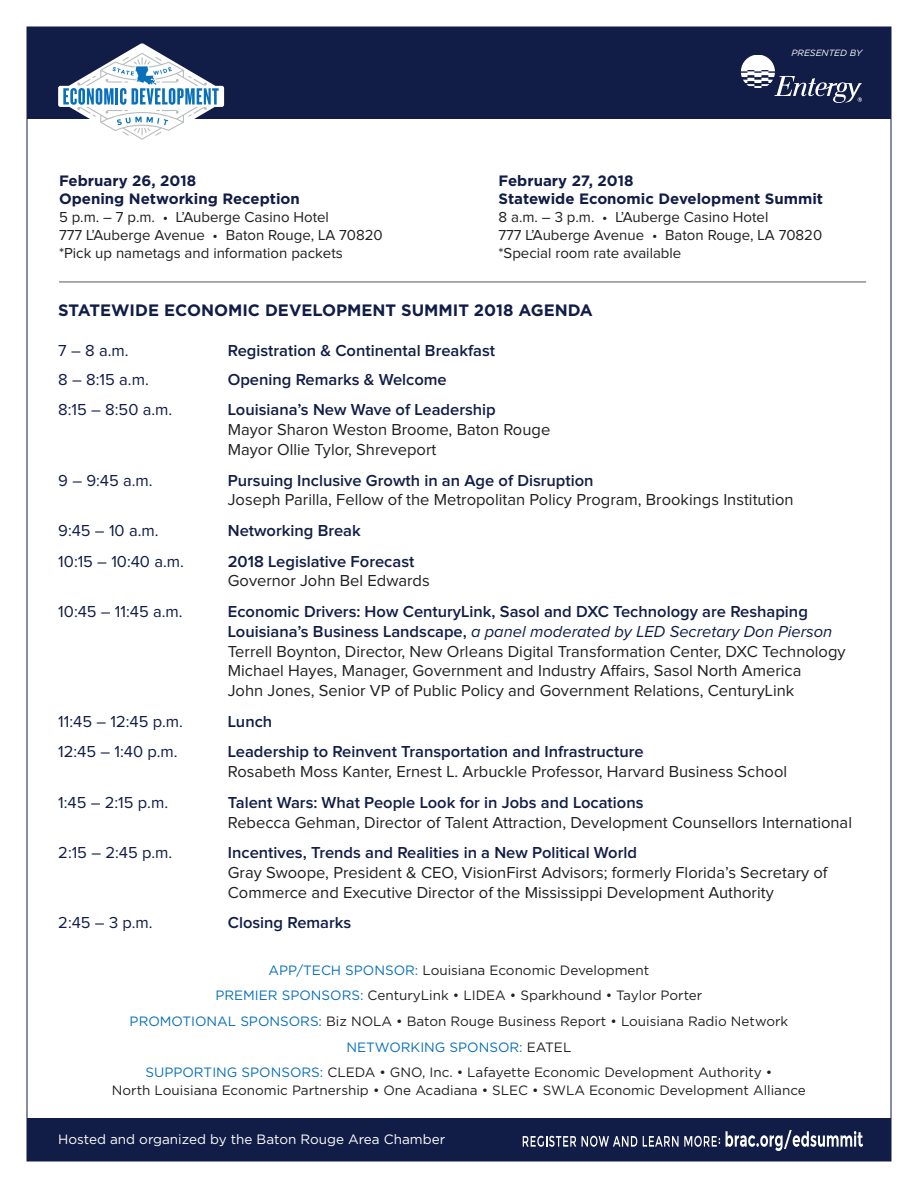
<style>
.page{position:relative;width:918px;height:1188px;background:#fff}
.page>*{position:absolute;margin:0;border:0;box-sizing:border-box;transform-origin:0 0}
.t1{font:16.5px/19.8px "Proxima Nova";color:#231f20}
.t2{font:600 16.5px/19.8px "Proxima Nova";color:#111d46}
.t3{font:16.5px "Proxima Nova";color:#111d46}
.t4{font:700 16.5px "Gotham";color:#111d46}
.t5{font:15px "Proxima Nova";color:#231f20}
.t6{font:700 15px "Gotham";color:#111d46}
.t7{font:13.5px/18px "Gotham";color:#231f20;text-align:center}
.t8{font:13.5px "Gotham";color:#fff}
.t9{font:13.5px "Gotham";color:#0970b9}
.t10{font:italic 9px "Gotham";color:#fff}
.s1{font-weight:400;font-style:italic}
.s2{color:#0970b9}
.s3{color:#231f20}
</style>
<div class="page">
<div style="left:27px;top:1119px;width:864px;height:42px;background:#111d46"></div>
<div style="left:27px;top:27px;width:864px;height:92px;background:#111d46"></div>
<hr style="left:59px;top:282px;width:807px;height:1px;background:#57585a">
<svg style="left:741px;top:56px;width:121px;height:47px"></svg>
<svg style="left:58px;top:43px;width:166px;height:97px"></svg>
<svg style="left:523px;top:1136px;width:53px;height:11px"></svg>
<svg style="left:582px;top:1136px;width:55px;height:11px"></svg>
<svg style="left:643px;top:1136px;width:77px;height:11px"></svg>
<svg style="left:726px;top:1130px;width:137px;height:21px"></svg>
<p class="t6" style="left:59px;top:171px;width:139px">February 26, 2018</p>
<p class="t6" style="left:59px;top:189px;width:242px">Opening Networking Reception</p>
<p class="t5" style="left:59px;top:211px;width:271px">5 p.m. – 7 p.m. • L’Auberge Casino Hotel</p>
<p class="t5" style="left:59px;top:229px;width:325px">777 L’Auberge Avenue • Baton Rouge, LA 70820</p>
<p class="t5" style="left:59px;top:247px;width:285px">*Pick up nametags and information packets</p>
<p class="t10" style="left:792px;top:47px;width:72px">PRESENTED BY</p>
<p class="t6" style="left:498px;top:171px;width:137px">February 27, 2018</p>
<p class="t6" style="left:498px;top:189px;width:326px">Statewide Economic Development Summit</p>
<p class="t5" style="left:498px;top:211px;width:271px">8 a.m. – 3 p.m. • L’Auberge Casino Hotel</p>
<p class="t5" style="left:498px;top:229px;width:325px">777 L’Auberge Avenue • Baton Rouge, LA 70820</p>
<p class="t5" style="left:498px;top:247px;width:184px">*Special room rate available</p>
<p class="t4" style="left:58px;top:300px;width:536px">STATEWIDE ECONOMIC DEVELOPMENT SUMMIT 2018 AGENDA</p>
<p class="t3" style="left:58px;top:343px;width:72px">7 – 8 a.m.</p>
<p class="t2" style="left:228px;top:341px;width:269px">Registration &amp; Continental Breakfast</p>
<p class="t3" style="left:58px;top:372px;width:92px">8 – 8:15 a.m.</p>
<p class="t2" style="left:228px;top:370px;width:221px">Opening Remarks &amp; Welcome</p>
<p class="t3" style="left:58px;top:402px;width:116px">8:15 – 8:50 a.m.</p>
<p class="t2" style="left:228px;top:401px;width:269px">Louisiana’s New Wave of Leadership</p>
<p class="t1" style="left:228px;top:421px;width:324px">Mayor Sharon Weston Broome, Baton Rouge</p>
<p class="t1" style="left:228px;top:440px;width:210px">Mayor Ollie Tylor, Shreveport</p>
<p class="t3" style="left:58px;top:473px;width:96px">9 – 9:45 a.m.</p>
<p class="t2" style="left:228px;top:471px;width:367px">Pursuing Inclusive Growth in an Age of Disruption</p>
<p class="t1" style="left:228px;top:491px;width:567px">Joseph Parilla, Fellow of the Metropolitan Policy Program, Brookings Institution</p>
<p class="t3" style="left:58px;top:523px;width:102px">9:45 – 10 a.m.</p>
<p class="t2" style="left:228px;top:521px;width:135px">Networking Break</p>
<p class="t3" style="left:58px;top:554px;width:127px">10:15 – 10:40 a.m.</p>
<p class="t2" style="left:228px;top:552px;width:188px">2018 Legislative Forecast</p>
<p class="t1" style="left:228px;top:572px;width:204px">Governor John Bel Edwards</p>
<p class="t3" style="left:58px;top:604px;width:126px">10:45 – 11:45 a.m.</p>
<p class="t2" style="left:228px;top:602px;width:606px">Economic Drivers: How CenturyLink, Sasol and DXC Technology are Reshaping<br>Louisiana’s Business Landscape, <span class="s1">a panel moderated by LED Secretary Don Pierson</span></p>
<p class="t1" style="left:228px;top:642px;width:619px">Terrell Boynton, Director, New Orleans Digital Transformation Center, DXC Technology</p>
<p class="t1" style="left:228px;top:662px;width:575px">Michael Hayes, Manager, Government and Industry Affairs, Sasol North America</p>
<p class="t1" style="left:228px;top:682px;width:568px">John Jones, Senior VP of Public Policy and Government Relations, CenturyLink</p>
<p class="t3" style="left:58px;top:714px;width:126px">11:45 – 12:45 p.m.</p>
<p class="t2" style="left:228px;top:712px;width:46px">Lunch</p>
<p class="t3" style="left:58px;top:744px;width:121px">12:45 – 1:40 p.m.</p>
<p class="t2" style="left:228px;top:743px;width:417px">Leadership to Reinvent Transportation and Infrastructure</p>
<p class="t1" style="left:228px;top:763px;width:561px">Rosabeth Moss Kanter, Ernest L. Arbuckle Professor, Harvard Business School</p>
<p class="t3" style="left:58px;top:795px;width:111px">1:45 – 2:15 p.m.</p>
<p class="t2" style="left:228px;top:793px;width:417px">Talent Wars: What People Look for in Jobs and Locations</p>
<p class="t1" style="left:228px;top:813px;width:626px">Rebecca Gehman, Director of Talent Attraction, Development Counsellors International</p>
<p class="t3" style="left:58px;top:845px;width:115px">2:15 – 2:45 p.m.</p>
<p class="t2" style="left:228px;top:844px;width:411px">Incentives, Trends and Realities in a New Political World</p>
<p class="t1" style="left:228px;top:863px;width:601px">Gray Swoope, President &amp; CEO, VisionFirst Advisors; formerly Florida’s Secretary of<br>Commerce and Executive Director of the Mississippi Development Authority</p>
<p class="t3" style="left:58px;top:915px;width:96px">2:45 – 3 p.m.</p>
<p class="t2" style="left:228px;top:914px;width:125px">Closing Remarks</p>
<p class="t7" style="left:268px;top:961px;width:382px"><span class="s2">APP/TECH SPONSOR:</span> Louisiana Economic Development</p>
<p class="t7" style="left:215px;top:986px;width:488px"><span class="s2">PREMIER SPONSORS:</span> CenturyLink • LIDEA • Sparkhound • Taylor Porter</p>
<p class="t7" style="left:130px;top:1012px;width:660px"><span class="s2">PROMOTIONAL SPONSORS:</span> Biz NOLA • Baton Rouge Business Report • Louisiana Radio Network</p>
<p class="t9" style="left:346px;top:1039px;width:226px">NETWORKING SPONSOR: <span class="s3">EATEL</span></p>
<p class="t7" style="left:112px;top:1063px;width:696px"><span class="s2">SUPPORTING SPONSORS:</span> CLEDA • GNO, Inc. • Lafayette Economic Development Authority •<br>North Louisiana Economic Partnership • One Acadiana • SLEC • SWLA Economic Development Alliance</p>
<p class="t8" style="left:58px;top:1130px;width:388px">Hosted and organized by the Baton Rouge Area Chamber</p>
</div>
